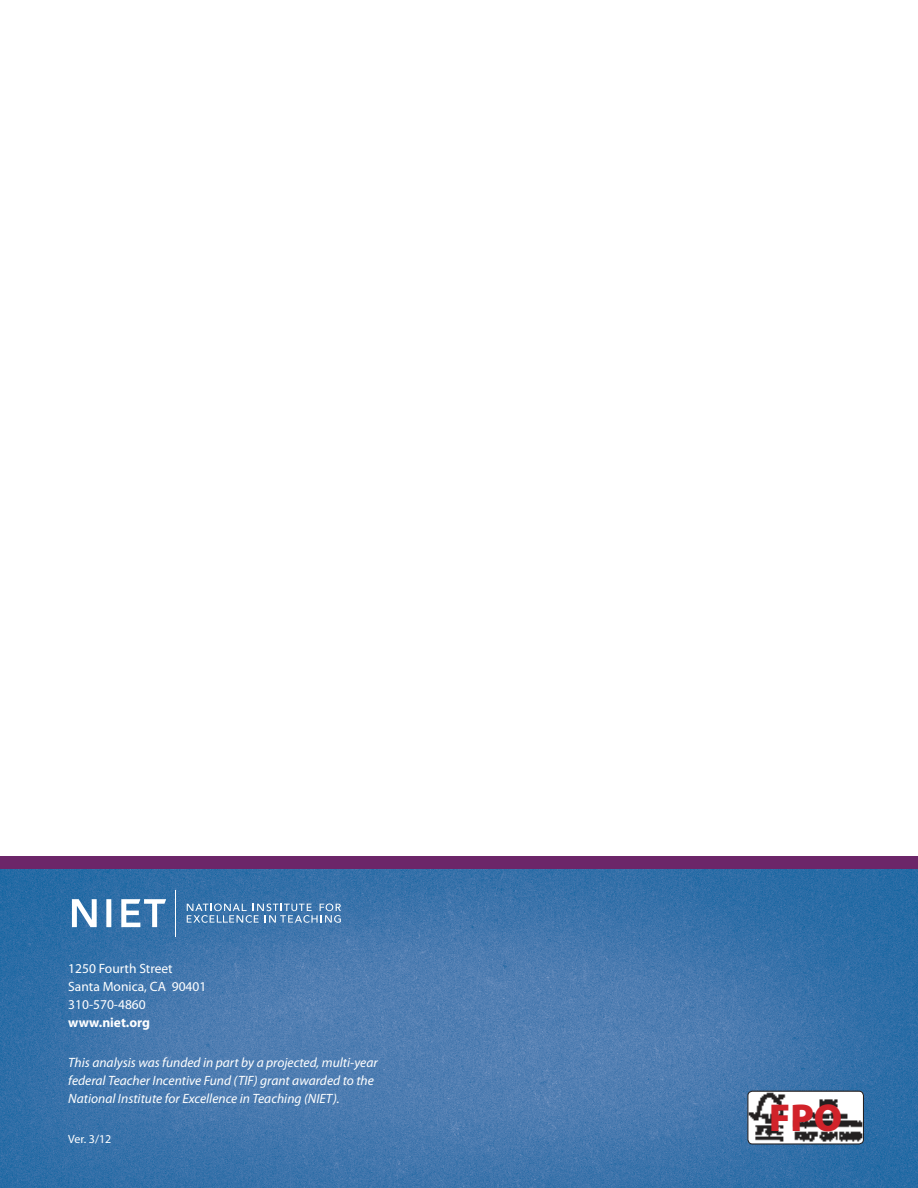
<style>
.page{position:relative;width:918px;height:1188px;background:#fff}
.page>*{position:absolute;margin:0;border:0;box-sizing:border-box;transform-origin:0 0}
.t1{font:900 39px "Myriad Pro";color:#d1232a}
.t2{font:italic 13.5px/18px "Myriad Pro";color:#fff}
.t3{font:13.5px/18px "Myriad Pro";color:#fff}
.t4{font:700 13.5px "Myriad Pro";color:#fff}
.t5{font:12px "Myriad Pro";color:#fff}
</style>
<div class="page">
<img style="left:0;top:869px;width:918px;height:319px">
<div style="left:0;top:856px;width:918px;height:13px;background:#6c2669"></div>
<img style="left:748px;top:1091px;width:115px;height:52px">
<div style="left:747px;top:1091px;width:117px;height:54px;border:1px solid #231f20;border-radius:5px"></div>
<svg style="left:72px;top:899px;width:94px;height:28px"></svg>
<hr style="left:175px;top:890px;width:1px;height:46px;background:#fff">
<svg style="left:187px;top:903px;width:154px;height:20px;background:#6592bd"></svg>
<p class="t3" style="left:68px;top:959px;width:140px">1250 Fourth Street<br>Santa Monica, CA 90401<br>310-570-4860</p>
<p class="t4" style="left:68px;top:1013px;width:83px">www.niet.org</p>
<p class="t2" style="left:68px;top:1053px;width:311px">This analysis was funded in part by a projected, multi-year federal Teacher Incentive Fund (TIF) grant awarded to the<br>National Institute for Excellence in Teaching (NIET).</p>
<p class="t5" style="left:68px;top:1132px;width:45px">Ver. 3/12</p>
<h1 class="t1" style="left:769px;top:1092px;width:75px">FPO</h1>
</div>
